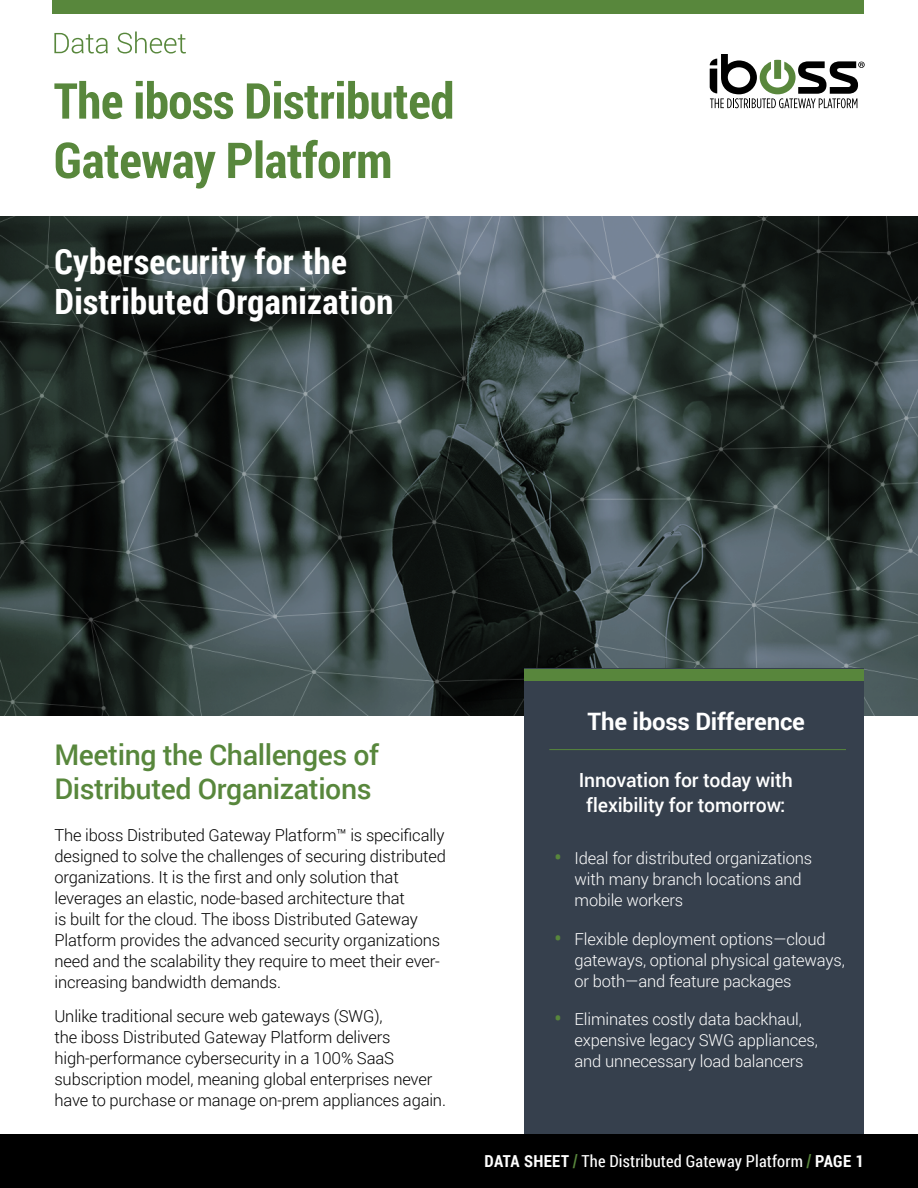
<style>
.page{position:relative;width:918px;height:1188px;background:#fff}
.page>*{position:absolute;margin:0;border:0;box-sizing:border-box;transform-origin:0 0}
.t1{font:700 34.8px/40.8px "Roboto Condensed";letter-spacing:.01em;color:#fff}
.t2{font:500 28.5px/34.5px "Roboto";letter-spacing:-.015em;color:#58873c}
.t3{font:700 24px "Roboto";letter-spacing:-.01em;color:#fff}
.t4{font:500 19.5px/24.8px "Roboto";letter-spacing:-.01em;color:#fff;text-align:center}
.t5{font:300 16.5px/21px "Roboto";letter-spacing:-.01em;color:#000}
.t6{font:300 16.5px/21px "Roboto";letter-spacing:-.01em;color:#fff}
.t7{font:16.5px "Roboto Condensed";letter-spacing:.01em;color:#fff}
.s1{font-weight:700;font-size:19.5px;color:#58863c}
.s2{font-weight:700}
.s3{font-family:"DINOT";font-weight:700;font-stretch:condensed;color:#58863c}
</style>
<div class="page">
<div style="left:0;top:1134px;width:918px;height:54px;background:#000"></div>
<svg style="left:710px;top:54px;width:155px;height:54px"></svg>
<img style="left:0;top:216px;width:918px;height:500px">
<div style="left:53px;top:0;width:811px;height:14px;background:#58873c"></div>
<svg style="left:54px;top:32px;width:132px;height:22px"></svg>
<svg style="left:56px;top:140px;width:334px;height:49px"></svg>
<svg style="left:54px;top:81px;width:398px;height:38px"></svg>
<div style="left:525px;top:669px;width:339px;height:465px;background:#36404d"></div>
<div style="left:525px;top:669px;width:339px;height:11px;background:#58863c"></div>
<hr style="left:549px;top:749px;width:297px;height:1px;background:#58873c">
<h1 class="t1" style="left:54px;top:240px;width:340px">Cybersecurity for the<br>Distributed Organization</h1>
<h2 class="t2" style="left:54px;top:736px;width:326px">Meeting the Challenges of<br>Distributed Organizations</h2>
<p class="t5" style="left:54px;top:824px;width:393px">The iboss Distributed Gateway Platform™ is specifically designed to solve the challenges of securing distributed organizations. It is the first and only solution that leverages an elastic, node-based architecture that<br>is built for the cloud. The iboss Distributed Gateway Platform provides the advanced security organizations need and the scalability they require to meet their ever&shy;increasing bandwidth demands.</p>
<p class="t5" style="left:54px;top:1005px;width:393px">Unlike traditional secure web gateways (SWG),<br>the iboss Distributed Gateway Platform delivers high-performance cybersecurity in a 100% SaaS subscription model, meaning global enterprises never have to purchase or manage on-prem appliances again.</p>
<h3 class="t3" style="left:588px;top:705px;width:219px">The iboss Difference</h3>
<p class="t4" style="left:579px;top:767px;width:215px">Innovation for today with flexibility for tomorrow:</p>
<p class="t6" style="left:575px;top:847px;width:239px;text-indent:-20px"><span class="s1">•</span> Ideal for distributed organizations with many branch locations and mobile workers</p>
<p class="t6" style="left:575px;top:928px;width:272px;text-indent:-20px"><span class="s1">•</span> Flexible deployment options—cloud gateways, optional physical gateways, or both—and feature packages</p>
<p class="t6" style="left:575px;top:1008px;width:245px;text-indent:-20px"><span class="s1">•</span> Eliminates costly data backhaul, expensive legacy SWG appliances, and unnecessary load balancers</p>
<p class="t7" style="left:485px;top:1150px;width:381px"><span class="s2">DATA SHEET</span> <span class="s3">/</span> The Distributed Gateway Platform <span class="s3">/</span> <span class="s2">PAGE 1</span></p>
</div>
